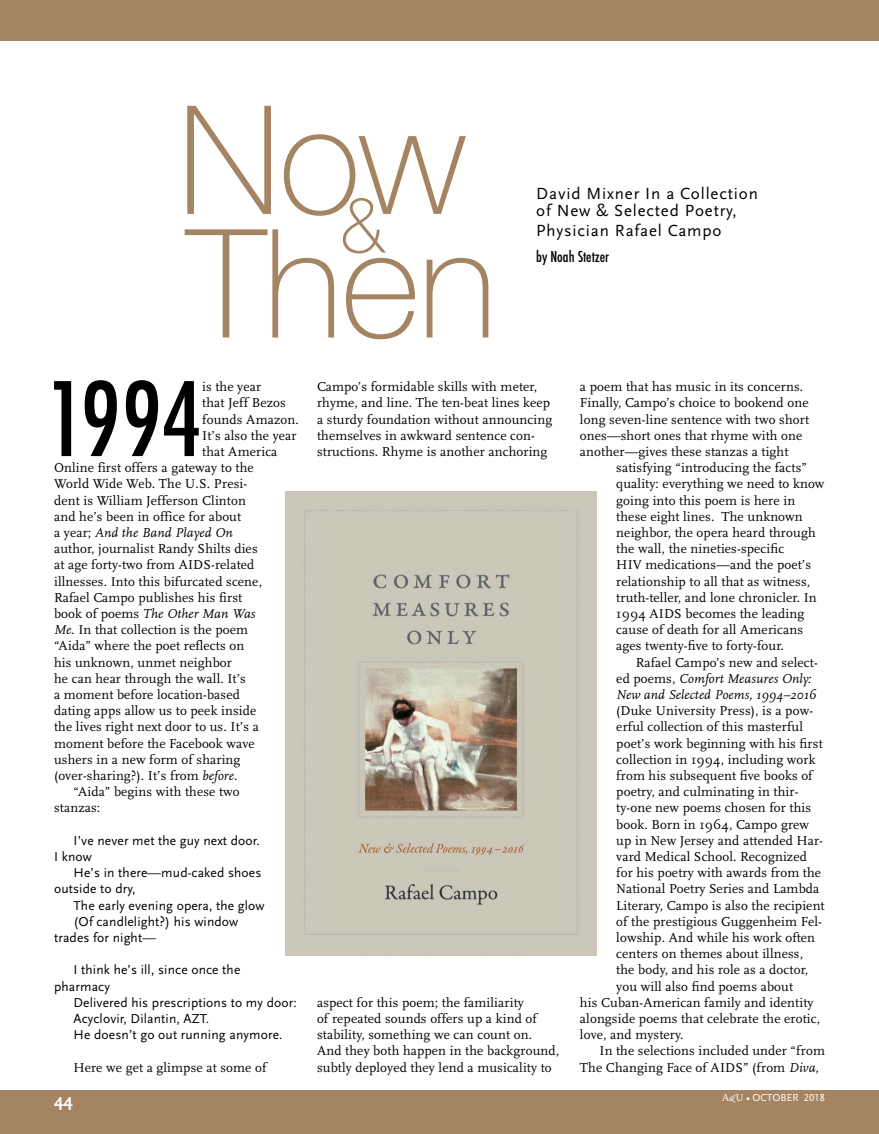
<style>
.page{position:relative;width:879px;height:1134px;background:#fff}
.page>*{position:absolute;margin:0;border:0;box-sizing:border-box;transform-origin:0 0}
.t1{font:100 151.5px/123.6px "Helvetica Neue";letter-spacing:-.01em;color:#a48462}
.t2{font:500 condensed 99.45px "Futura";color:#000}
.t3{font:100 77.7px "Helvetica Neue";color:#a48462}
.t4{font:700 18px "Scala Sans";color:#fff}
.t5{font:16.95px/17px "Scala Sans";letter-spacing:.05em;color:#000}
.t6{font:500 condensed 14.7px "Futura";color:#000}
.t7{font:13.5px/16.2px "Scala";letter-spacing:.01em;color:#000}
.t8{font:13.5px/16.2px "Scala Sans";letter-spacing:.01em;color:#000}
.t9{font:italic 13.5px/16.2px "Scala";letter-spacing:.01em;color:#000}
.t10{font:10.5px "Scala Sans Caps";color:#fff}
.s1{font-style:normal}
.s2{font-style:italic}
.s3{font-family:"Scala Caps"}
.s4{font-family:"Scala";font-style:italic}
.s5{font-family:"Minion Pro"}
</style>
<div class="page">
<div style="left:0;top:0;width:878px;height:41px;background:#a48462"></div>
<div style="left:0;top:1090px;width:878px;height:44px;background:#a48462"></div>
<img style="left:286px;top:491px;width:309px;height:465px">
<h1 class="t1" style="left:178px;top:95px;width:320px">Now<br>Then</h1>
<h3 class="t3" style="left:339px;top:177px;width:48px">&amp;</h3>
<p class="t5" style="left:536px;top:186px;width:223px">David Mixner In a Collection of New &amp; Selected Poetry,</p>
<p class="t5" style="left:536px;top:223px;width:187px">Physician Rafael Campo</p>
<p class="t6" style="left:536px;top:247px;width:74px">by Noah Stetzer</p>
<h2 class="t2" style="left:45px;top:358px;width:158px">1994</h2>
<p class="t7" style="left:202px;top:379px;width:60px">is the year</p>
<p class="t7" style="left:202px;top:395px;width:85px">that Jeff Bezos</p>
<p class="t7" style="left:202px;top:411px;width:98px">founds Amazon.</p>
<p class="t7" style="left:202px;top:428px;width:96px">It’s also the year</p>
<p class="t7" style="left:202px;top:444px;width:77px">that America</p>
<p class="t7" style="left:54px;top:460px;width:201px">Online first offers a gateway to the</p>
<p class="t7" style="left:54px;top:476px;width:194px">World Wide Web. The U.S. Presi-</p>
<p class="t7" style="left:54px;top:492px;width:193px">dent is William Jefferson Clinton</p>
<p class="t7" style="left:54px;top:509px;width:188px">and he’s been in office for about</p>
<p class="t9" style="left:54px;top:525px;width:180px"><span class="s1">a year;</span> And the Band Played On</p>
<p class="t7" style="left:54px;top:541px;width:205px">author, journalist Randy Shilts dies</p>
<p class="t7" style="left:54px;top:557px;width:202px">at age forty-two from AIDS-related</p>
<p class="t7" style="left:54px;top:573px;width:209px">illnesses. Into this bifurcated scene,</p>
<p class="t7" style="left:54px;top:590px;width:190px">Rafael Campo publishes his first</p>
<p class="t9" style="left:54px;top:606px;width:203px"><span class="s1">book of poems</span> The Other Man Was</p>
<p class="t7" style="left:54px;top:622px;width:195px"><span class="s2">Me</span>. In that collection is the poem</p>
<p class="t7" style="left:54px;top:638px;width:191px">“Aida” where the poet reflects on</p>
<p class="t7" style="left:54px;top:654px;width:179px">his unknown, unmet neighbor</p>
<p class="t7" style="left:54px;top:671px;width:193px">he can hear through the wall. It’s</p>
<p class="t7" style="left:54px;top:687px;width:187px">a moment before location-based</p>
<p class="t7" style="left:54px;top:703px;width:204px">dating apps allow us to peek inside</p>
<p class="t7" style="left:54px;top:719px;width:206px">the lives right next door to us. It’s a</p>
<p class="t7" style="left:54px;top:735px;width:202px">moment before the Facebook wave</p>
<p class="t7" style="left:54px;top:752px;width:188px">ushers in a new form of sharing</p>
<p class="t7" style="left:54px;top:768px;width:185px">(over-sharing?). It’s from <span class="s2">before</span>.</p>
<p class="t7" style="left:74px;top:784px;width:168px">“Aida” begins with these two</p>
<p class="t7" style="left:54px;top:800px;width:48px">stanzas:</p>
<p class="t8" style="left:54px;top:833px;width:207px;text-indent:20px">I’ve never met the guy next door.<br>I know</p>
<p class="t8" style="left:54px;top:865px;width:209px;text-indent:20px">He’s in there—mud-caked shoes outside to dry,</p>
<p class="t8" style="left:74px;top:897px;width:192px">The early evening opera, the glow</p>
<p class="t8" style="left:74px;top:914px;width:166px">(Of candlelight?) his window</p>
<p class="t8" style="left:54px;top:930px;width:103px">trades for night—</p>
<p class="t8" style="left:54px;top:962px;width:188px;text-indent:20px">I think he’s ill, since once the pharmacy</p>
<p class="t8" style="left:74px;top:995px;width:225px">Delivered his prescriptions to my door:<br>Acyclovir, Dilantin, AZT.<br>He doesn’t go out running anymore.</p>
<p class="t7" style="left:74px;top:1059px;width:194px">Here we get a glimpse at some of</p>
<p class="t7" style="left:317px;top:379px;width:237px">Campo’s formidable skills with meter, rhyme, and line. The ten-beat lines keep a sturdy foundation without announcing themselves in awkward sentence con&shy;structions. Rhyme is another anchoring</p>
<p class="t7" style="left:317px;top:995px;width:244px">aspect for this poem; the familiarity<br>of repeated sounds offers up a kind of stability, something we can count on.<br>And they both happen in the background, subtly deployed they lend a musicality to</p>
<p class="t7" style="left:579px;top:379px;width:230px">a poem that has music in its concerns.<br>Finally, Campo’s choice to bookend one long seven-line sentence with two short ones—short ones that rhyme with one another—gives these stanzas a tight</p>
<p class="t7" style="left:616px;top:460px;width:209px">satisfying “introducing the facts” quality: everything we need to know going into this poem is here in these eight lines. The unknown neighbor, the opera heard through the wall, the nineties-specific<br>HIV medications—and the poet’s relationship to all that as witness, truth-teller, and lone chronicler. In 1994 AIDS becomes the leading cause of death for all Americans ages twenty-five to forty-four.</p>
<p class="t9" style="left:616px;top:655px;width:203px;text-indent:20px"><span class="s1">Rafael Campo’s new and select&shy;ed poems,</span> Comfort Measures Only:<br>New and Selected Poems, 1994–2016</p>
<p class="t7" style="left:616px;top:703px;width:198px">(Duke University Press), is a pow-</p>
<p class="t7" style="left:616px;top:719px;width:188px">erful collection of this masterful</p>
<p class="t7" style="left:616px;top:735px;width:208px">poet’s work beginning with his first</p>
<p class="t7" style="left:616px;top:752px;width:201px">collection in 1994, including work</p>
<p class="t7" style="left:616px;top:768px;width:198px">from his subsequent five books of</p>
<p class="t7" style="left:616px;top:784px;width:183px">poetry, and culminating in thir-</p>
<p class="t7" style="left:616px;top:800px;width:196px">ty-one new poems chosen for this</p>
<p class="t7" style="left:616px;top:816px;width:194px">book. Born in 1964, Campo grew</p>
<p class="t7" style="left:616px;top:833px;width:208px">up in New Jersey and attended Har-</p>
<p class="t7" style="left:616px;top:849px;width:192px">vard Medical School. Recognized</p>
<p class="t7" style="left:616px;top:865px;width:206px">for his poetry with awards from the</p>
<p class="t7" style="left:616px;top:881px;width:204px">National Poetry Series and Lambda</p>
<p class="t7" style="left:616px;top:897px;width:210px">Literary, Campo is also the recipient</p>
<p class="t7" style="left:616px;top:914px;width:207px">of the prestigious Guggenheim Fel-</p>
<p class="t7" style="left:616px;top:930px;width:200px">lowship. And while his work often</p>
<p class="t7" style="left:616px;top:946px;width:188px">centers on themes about illness,</p>
<p class="t7" style="left:616px;top:962px;width:193px">the body, and his role as a doctor,</p>
<p class="t7" style="left:616px;top:978px;width:178px">you will also find poems about</p>
<p class="t7" style="left:579px;top:995px;width:235px">his Cuban-American family and identity</p>
<p class="t7" style="left:579px;top:1011px;width:241px">alongside poems that celebrate the erotic,</p>
<p class="t7" style="left:579px;top:1027px;width:105px">love, and mystery.</p>
<p class="t7" style="left:599px;top:1043px;width:227px">In the selections included under “from</p>
<p class="t7" style="left:579px;top:1059px;width:240px">The Changing Face of AIDS” (from <span class="s2">Diva</span>,</p>
<h3 class="t4" style="left:54px;top:1091px;width:20px">44</h3>
<p class="t10" style="left:721px;top:1092px;width:104px"><span class="s3">A</span><span class="s4">&amp;</span><span class="s3">U</span> <span class="s5">•</span> OCTOBER 2018</p>
</div>
